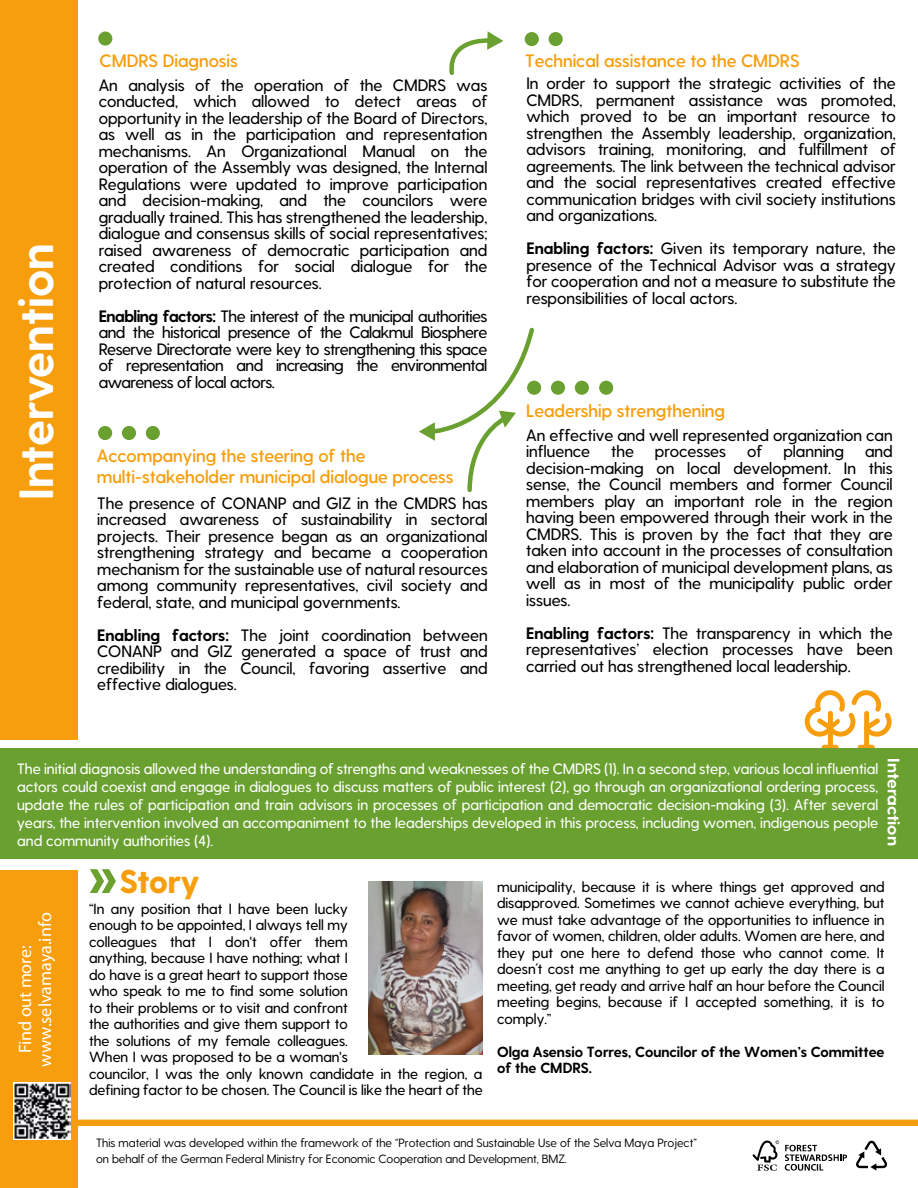
<style>
.page{position:relative;width:918px;height:1188px;background:#fff}
.page>*{position:absolute;margin:0;border:0;box-sizing:border-box;transform-origin:0 0}
.t1{font:700 48px "Greycliff CF";color:#fff}
.t2{font:800 33px "Greycliff CF";letter-spacing:-.005em;color:#f69e0d}
.t3{font:600 18px/21.6px "Greycliff CF";color:#f69e0d}
.t4{font:18px/20.1px "Myriad Pro";letter-spacing:-.005em;color:#fff}
.t5{font:700 16.8px "Greycliff CF";color:#fff;scale:1.09 1}
.t6{font:500 16.5px/16.5px "Greycliff CF";color:#000;text-align:justify}
.t7{font:500 15px/18px "Greycliff CF";color:#fff;text-align:justify}
.t8{font:500 14.7px/16.5px "Greycliff CF";color:#000}
.t9{font:700 14.7px/16.5px "Greycliff CF";color:#000}
.t10{font:12px/16px "Greycliff CF";color:#010202}
.s1{font-weight:700}
</style>
<div class="page">
<div style="left:828px;top:711px;width:5px;height:43px;background:#f69e0d;border-radius:2px"></div>
<svg style="left:822px;top:745px;width:17px;height:5px"></svg>
<div style="left:864px;top:711px;width:5px;height:43px;background:#f69e0d;border-radius:2px"></div>
<svg style="left:805px;top:690px;width:87px;height:47px"></svg>
<svg style="left:858px;top:745px;width:17px;height:5px"></svg>
<div style="left:0;top:870px;width:78px;height:318px;background:#f69e0d"></div>
<div style="left:0;top:0;width:78px;height:740px;background:#f69e0d"></div>
<div style="left:76px;top:1120px;width:842px;height:6px;background:#f69e0d"></div>
<div style="left:0;top:749px;width:918px;height:110px;background:#69a02f"></div>
<img style="left:368px;top:881px;width:115px;height:174px">
<svg style="left:856px;top:1141px;width:31px;height:30px"></svg>
<svg style="left:752px;top:1140px;width:95px;height:31px"></svg>
<div style="left:98px;top:32px;width:14px;height:14px;background:#69a02f;border-radius:50%"></div>
<div style="left:98px;top:426px;width:14px;height:14px;background:#69a02f;border-radius:50%"></div>
<div style="left:122px;top:426px;width:14px;height:14px;background:#69a02f;border-radius:50%"></div>
<div style="left:146px;top:426px;width:14px;height:14px;background:#69a02f;border-radius:50%"></div>
<div style="left:527px;top:381px;width:14px;height:14px;background:#69a02f;border-radius:50%"></div>
<div style="left:551px;top:381px;width:14px;height:14px;background:#69a02f;border-radius:50%"></div>
<div style="left:575px;top:381px;width:14px;height:14px;background:#69a02f;border-radius:50%"></div>
<div style="left:599px;top:381px;width:14px;height:14px;background:#69a02f;border-radius:50%"></div>
<div style="left:525px;top:32px;width:14px;height:14px;background:#69a02f;border-radius:50%"></div>
<div style="left:549px;top:32px;width:14px;height:14px;background:#69a02f;border-radius:50%"></div>
<svg style="left:449px;top:31px;width:54px;height:44px"></svg>
<svg style="left:419px;top:327px;width:118px;height:166px"></svg>
<svg style="left:90px;top:869px;width:26px;height:24px"></svg>
<img style="left:14px;top:1082px;width:57px;height:57px">
<h1 class="t1" style="left:7px;top:500px;width:258px;rotate:-90deg">Intervention</h1>
<p class="t3" style="left:100px;top:50px;width:140px">CMDRS Diagnosis</p>
<p class="t3" style="left:525px;top:50px;width:276px">Technical assistance to the CMDRS</p>
<p class="t6" style="left:99px;top:77px;width:390px">An analysis of the operation of the CMDRS was conducted, which allowed to detect areas of opportunity in the leadership of the Board of Directors, as well as in the participation and representation mechanisms. An Organizational Manual on the operation of the Assembly was designed, the Internal Regulations were updated to improve participation and decision-making, and the councilors were gradually trained. This has strengthened the leadership, dialogue and consensus skills of social representatives; raised awareness of democratic participation and created conditions for social dialogue for the protection of natural resources.</p>
<p class="t6" style="left:99px;top:308px;width:390px"><span class="s1">Enabling factors:</span> The interest of the municipal authorities and the historical presence of the Calakmul Biosphere Reserve Directorate were key to strengthening this space of representation and increasing the environmental awareness of local actors.</p>
<p class="t3" style="left:97px;top:445px;width:358px">Accompanying the steering of the multi-stakeholder municipal dialogue process</p>
<p class="t6" style="left:97px;top:495px;width:392px">The presence of CONANP and GIZ in the CMDRS has increased awareness of sustainability in sectoral projects. Their presence began as an organizational strengthening strategy and became a cooperation mechanism for the sustainable use of natural resources among community representatives, civil society and federal, state, and municipal governments.</p>
<p class="t6" style="left:97px;top:627px;width:392px"><span class="s1">Enabling factors:</span> The joint coordination between CONANP and GIZ generated a space of trust and credibility in the Council, favoring assertive and effective dialogues.</p>
<p class="t6" style="left:526px;top:75px;width:371px">In order to support the strategic activities of the CMDRS, permanent assistance was promoted, which proved to be an important resource to strengthen the Assembly leadership, organization, advisors training, monitoring, and fulfillment of agreements. The link between the technical advisor and the social representatives created effective communication bridges with civil society institutions and organizations.</p>
<p class="t6" style="left:526px;top:240px;width:371px"><span class="s1">Enabling factors:</span> Given its temporary nature, the presence of the Technical Advisor was a strategy for cooperation and not a measure to substitute the responsibilities of local actors.</p>
<p class="t3" style="left:526px;top:400px;width:200px">Leadership strengthening</p>
<p class="t6" style="left:526px;top:427px;width:368px">An effective and well represented organization can influence</p>
<p class="t6" style="left:611px;top:443px;width:24px">the</p>
<p class="t6" style="left:655px;top:443px;width:73px">processes</p>
<p class="t6" style="left:747px;top:443px;width:17px">of</p>
<p class="t6" style="left:783px;top:443px;width:62px">planning</p>
<p class="t6" style="left:526px;top:443px;width:368px;text-indent:339px">and decision-making on local development. In this sense, the Council members and former Council members play an important role in the region having been empowered through their work in the CMDRS. This is proven by the fact that they are taken into account in the processes of consultation and elaboration of municipal development plans, as well as in most of the municipality public order issues.</p>
<p class="t6" style="left:526px;top:625px;width:368px"><span class="s1">Enabling factors:</span> The transparency in which the representatives’ election processes have been carried out has strengthened local leadership.</p>
<p class="t7" style="left:17px;top:759px;width:863px">The initial diagnosis allowed the understanding of strengths and weaknesses of the CMDRS (1). In a second step, various local influential actors could coexist and engage in dialogues to discuss matters of public interest (2), go through an organizational ordering process, update the rules of participation and train advisors in processes of participation and democratic decision-making (3). After several years, the intervention involved an accompaniment to the leaderships developed in this process, including women, indigenous people and community authorities (4).</p>
<p class="t5" style="left:904px;top:758px;width:82px;rotate:90deg">Interaction</p>
<p class="t4" style="left:15px;top:1067px;width:156px;text-indent:13px;rotate:-90deg">Find out more: www.selvamaya.info</p>
<h2 class="t2" style="left:120px;top:862px;width:81px">Story</h2>
<p class="t8" style="left:89px;top:900px;width:395px">“In any position that I have been lucky<br>enough to be appointed, I always tell my<br>colleagues that I don't offer them<br>anything, because I have nothing; what I<br>do have is a great heart to support those<br>who speak to me to find some solution<br>to their problems or to visit and confront<br>the authorities and give them support to<br>the solutions of my female colleagues.<br>When I was proposed to be a woman's<br>councilor, I was the only known candidate in the region, a defining factor to be chosen. The Council is like the heart of the</p>
<p class="t8" style="left:497px;top:878px;width:389px;text-align:justify">municipality, because it is where things get approved and disapproved. Sometimes we cannot achieve everything, but we must take advantage of the opportunities to influence in favor of women, children, older adults. Women are here, and they put one here to defend those who cannot come. It doesn´t cost me anything to get up early the day there is a meeting, get ready and arrive half an hour before the Council meeting begins, because if I accepted something, it is to comply.”</p>
<p class="t9" style="left:497px;top:1044px;width:389px">Olga Asensio Torres, Councilor of the Women’s Committee of the CMDRS.</p>
<p class="t10" style="left:96px;top:1135px;width:602px">This material was developed within the framework of the “Protection and Sustainable Use of the Selva Maya Project” on behalf of the German Federal Ministry for Economic Cooperation and Development, BMZ.</p>
</div>
